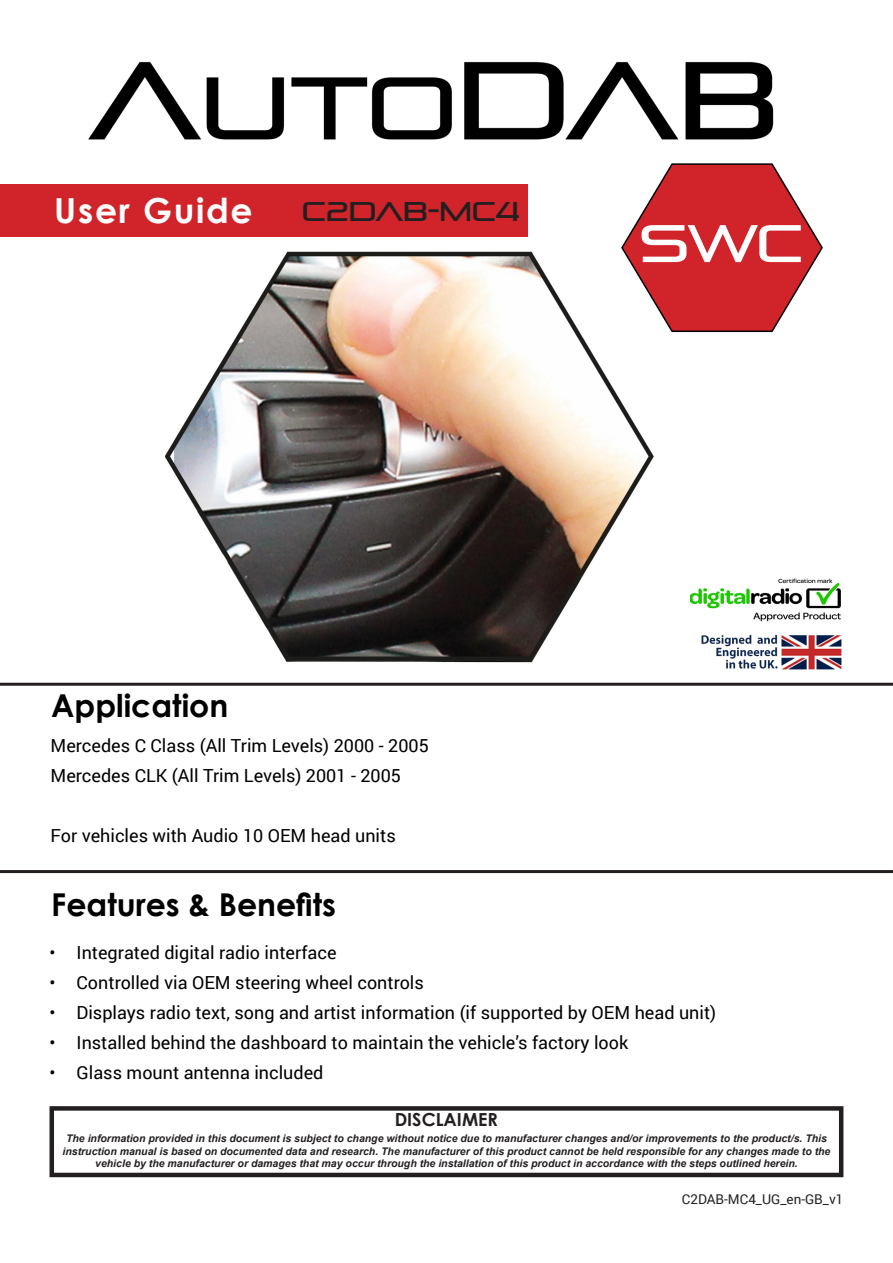
<style>
.page{position:relative;width:893px;height:1263px;background:#fff}
.page>*{position:absolute;margin:0;border:0;box-sizing:border-box;transform-origin:0 0}
.t1{font:52.5px "Pirulen Rg";color:#fff}
.t2{font:700 34.5px "Century Gothic";letter-spacing:.05em;color:#fff}
.t3{font:700 31.5px "Century Gothic";color:#000}
.t4{font:27px "Pirulen Rg";color:#231f20}
.t5{font:18px "Roboto";color:#000}
.t6{font:700 18px "Century Gothic";color:#231f20}
.t7{font:13.5px "Roboto";color:#231f20}
.t8{font:italic 700 10.5px/12.6px "Arial";color:#231f20;text-align:center}
</style>
<div class="page">
<div style="left:50px;top:1106px;width:793px;height:71px;border:4px solid #231f20"></div>
<img style="left:701px;top:634px;width:141px;height:36px">
<img style="left:88px;top:62px;width:686px;height:78px">
<div style="left:0;top:184px;width:527px;height:53px;background:#d1232a"></div>
<img style="left:166px;top:251px;width:488px;height:412px">
<svg style="left:620px;top:163px;width:203px;height:170px"></svg>
<img style="left:690px;top:578px;width:151px;height:43px">
<hr style="left:0;top:870px;width:893px;height:3px;background:#231f20">
<hr style="left:0;top:683px;width:893px;height:3px;background:#231f20">
<p class="t2" style="left:54px;top:184px;width:200px">User Guide</p>
<p class="t4" style="left:302px;top:196px;width:219px">C2DAB-MC4</p>
<p class="t1" style="left:639px;top:212px;width:166px">SWC</p>
<p class="t3" style="left:51px;top:682px;width:179px">Application</p>
<p class="t5" style="left:51px;top:733px;width:380px">Mercedes C Class (All Trim Levels) 2000 - 2005</p>
<p class="t5" style="left:51px;top:763px;width:352px">Mercedes CLK (All Trim Levels) 2001 - 2005</p>
<p class="t5" style="left:51px;top:823px;width:347px">For vehicles with Audio 10 OEM head units</p>
<p class="t3" style="left:51px;top:881px;width:286px">Features &amp; Benefits</p>
<p class="t5" style="left:50px;top:940px;width:288px">• Integrated digital radio interface</p>
<p class="t5" style="left:50px;top:970px;width:376px">• Controlled via OEM steering wheel controls</p>
<p class="t5" style="left:50px;top:1000px;width:668px">• Displays radio text, song and artist information (if supported by OEM head unit)</p>
<p class="t5" style="left:50px;top:1030px;width:580px">• Installed behind the dashboard to maintain the vehicle’s factory look</p>
<p class="t5" style="left:50px;top:1060px;width:275px">• Glass mount antenna included</p>
<p class="t6" style="left:395px;top:1106px;width:105px">DISCLAIMER</p>
<p class="t8" style="left:63px;top:1132px;width:769px">The information provided in this document is subject to change without notice due to manufacturer changes and/or improvements to the product/s. This instruction manual is based on documented data and research. The manufacturer of this product cannot be held responsible for any changes made to the vehicle by the manufacturer or damages that may occur through the installation of this product in accordance with the steps outlined herein.</p>
<p class="t7" style="left:682px;top:1189px;width:163px">C2DAB-MC4_UG_en-GB_v1</p>
</div>
